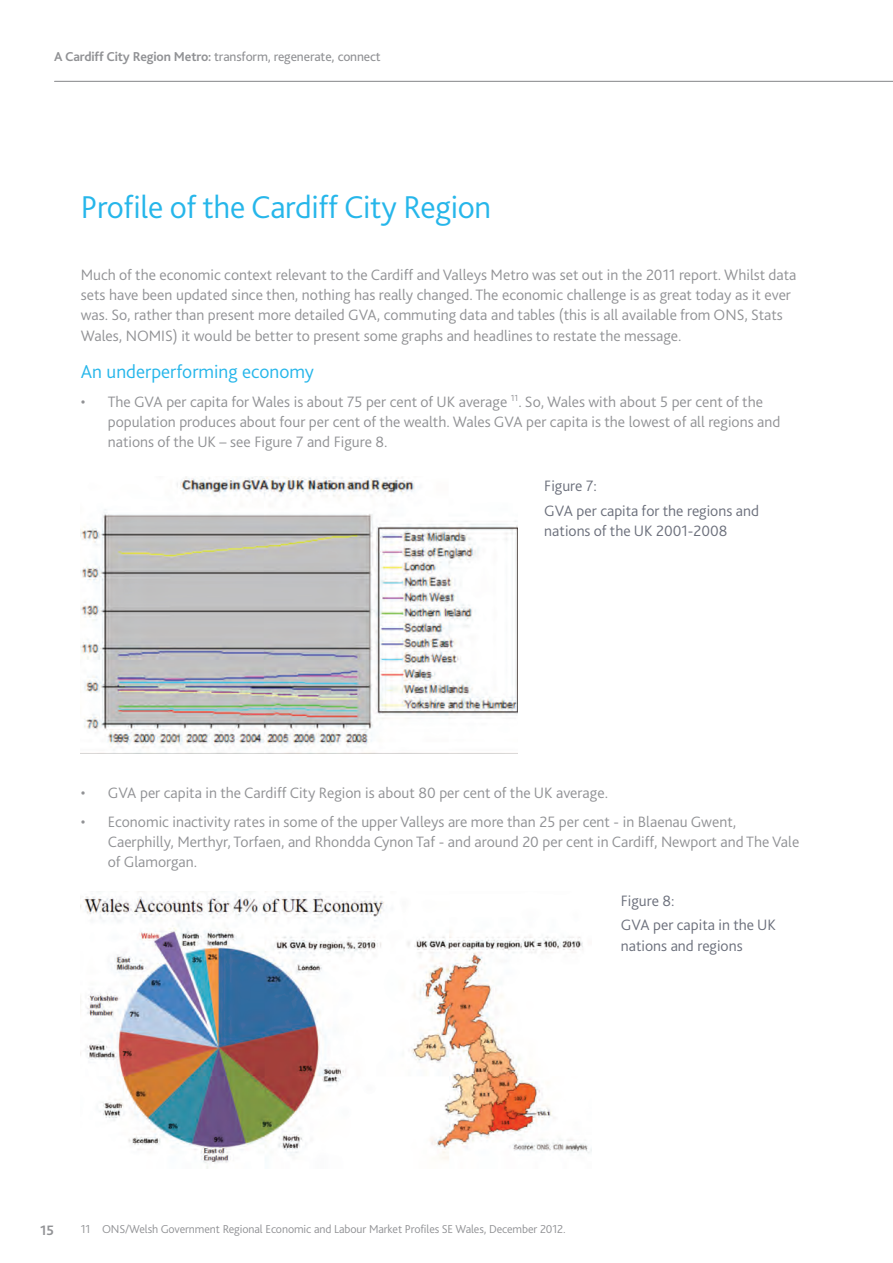
<style>
.page{position:relative;width:893px;height:1263px;background:#fff}
.page>*{position:absolute;margin:0;border:0;box-sizing:border-box;transform-origin:0 0}
.t1{font:300 33px "Bliss 2";letter-spacing:-.01em;color:#26b6ea}
.t2{font:300 19.5px "Bliss 2";color:#26b6ea}
.t3{font:300 15.75px/20.2px "Bliss 2";color:#919295}
.t4{font:300 15.75px/24.5px "Bliss 2";color:#6c707c}
.t5{font:700 14.25px "Bliss 2";color:#919295}
.t6{font:13.5px "Bliss 2";letter-spacing:-.01em;color:#919295}
.t7{font:300 12px "Bliss 2";letter-spacing:-.01em;color:#919295}
.s1{font-weight:700}
</style>
<div class="page">
<hr style="left:55px;top:81px;width:838px;height:1px;background:#919295">
<img style="left:81px;top:477px;width:437px;height:276px">
<img style="left:81px;top:892px;width:511px;height:276px">
<p class="t6" style="left:54px;top:48px;width:328px"><span class="s1">A Cardiff City Region Metro:</span> transform, regenerate, connect</p>
<h1 class="t1" style="left:81px;top:187px;width:412px">Profile of the Cardiff City Region</h1>
<p class="t3" style="left:81px;top:264px;width:717px">Much of the economic context relevant to the Cardiff and Valleys Metro was set out in the 2011 report. Whilst data sets have been updated since then, nothing has really changed. The economic challenge is as great today as it ever was. So, rather than present more detailed GVA, commuting data and tables (this is all available from ONS, Stats Wales, NOMIS) it would be better to present some graphs and headlines to restate the message.</p>
<p class="t2" style="left:81px;top:359px;width:235px">An underperforming economy</p>
<p class="t3" style="left:108px;top:391px;width:674px;text-indent:-27px">• The GVA per capita for Wales is about 75 per cent of UK average <sup>11</sup>. So, Wales with about 5 per cent of the population produces about four per cent of the wealth. Wales GVA per capita is the lowest of all regions and nations of the UK – see Figure 7 and Figure 8.</p>
<p class="t4" style="left:544px;top:473px;width:216px">Figure 7:<br>GVA per capita for the regions and</p>
<p class="t4" style="left:544px;top:518px;width:185px">nations of the UK 2001-2008</p>
<p class="t3" style="left:81px;top:782px;width:529px">• GVA per capita in the Cardiff City Region is about 80 per cent of the UK average.</p>
<p class="t3" style="left:108px;top:811px;width:693px;text-indent:-27px">• Economic inactivity rates in some of the upper Valleys are more than 25 per cent - in Blaenau Gwent,<br>Caerphilly, Merthyr, Torfaen, and Rhondda Cynon Taf - and around 20 per cent in Cardiff, Newport and The Vale of Glamorgan.</p>
<p class="t4" style="left:621px;top:888px;width:157px">Figure 8:<br>GVA per capita in the UK</p>
<p class="t4" style="left:621px;top:933px;width:123px">nations and regions</p>
<p class="t5" style="left:40px;top:1221px;width:15px">15</p>
<p class="t7" style="left:81px;top:1221px;width:486px">11 ONS/Welsh Government Regional Economic and Labour Market Profiles SE Wales, December 2012.</p>
</div>
